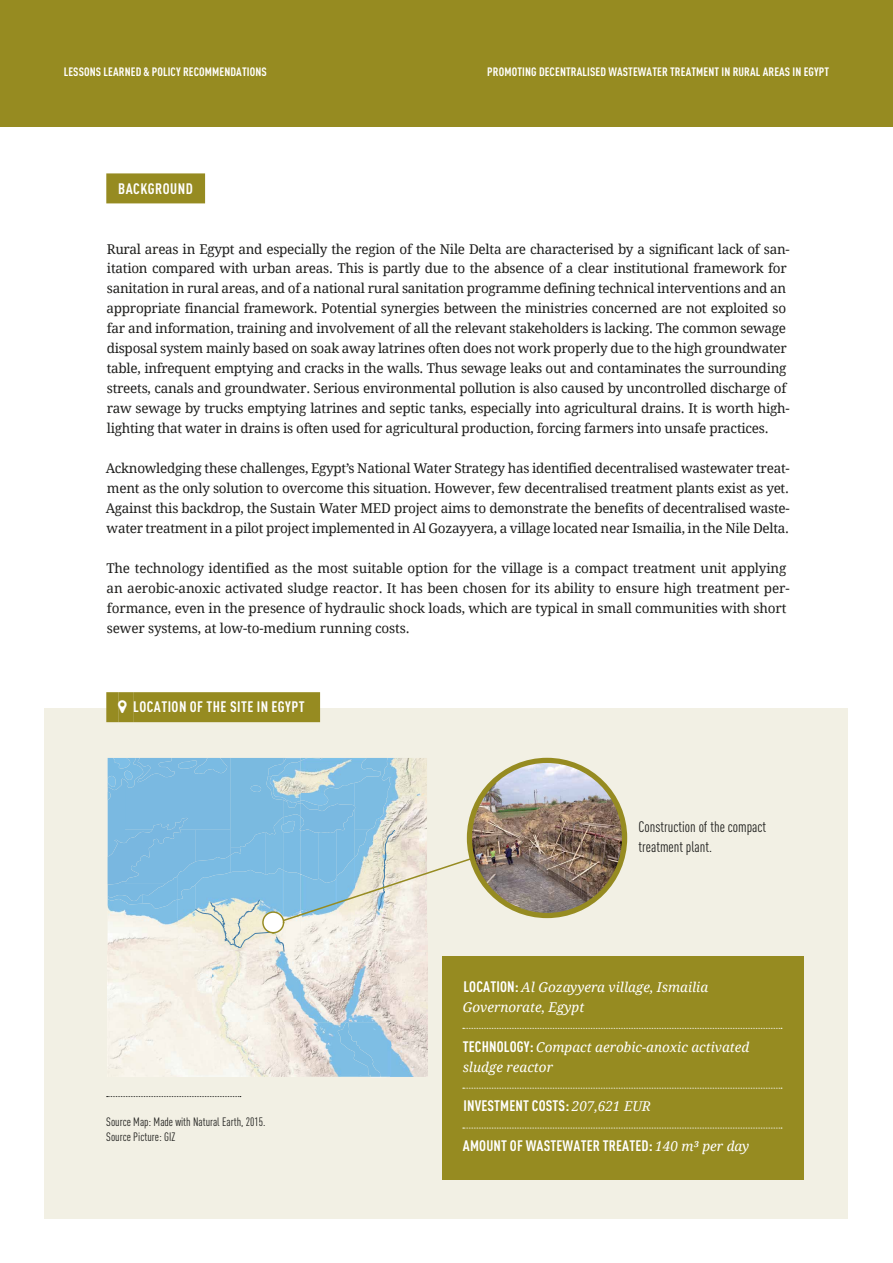
<style>
.page{position:relative;width:893px;height:1263px;background:#fff}
.page>*{position:absolute;margin:0;border:0;box-sizing:border-box;transform-origin:0 0}
.t1{font:700 condensed 15px "DINOT";letter-spacing:.01em;color:#fff}
.t2{font:condensed 15px/20px "DINOT";color:#1d1d1b}
.t3{font:700 condensed 15px "DINOT";letter-spacing:.03em;color:#fff}
.t4{font:13.5px/20px "Droid Serif";letter-spacing:-.02em;color:#1d1d1b}
.t5{font:italic 13.5px/20px "Droid Serif";color:#fff}
.t6{font:700 condensed 12px "DINOT";letter-spacing:.01em;color:#fff}
.t7{font:condensed 12px/15px "DINOT";color:#1d1d1b}
.s1{font-family:"DINOT";font-weight:700;font-style:normal;font-stretch:condensed;font-size:15px}
.s2{font-family:"Droid Serif";font-weight:400;font-style:italic;font-stretch:normal;font-size:13.5px}
</style>
<div class="page">
<div style="left:45px;top:708px;width:803px;height:510px;background:#f2f0e4"></div>
<img style="left:108px;top:951px;width:319px;height:126px">
<img style="left:301px;top:951px;width:1px;height:125px">
<img style="left:338px;top:1022px;width:43px;height:55px">
<div style="left:106px;top:173px;width:99px;height:30px;background:#968b21"></div>
<div style="left:106px;top:692px;width:12px;height:30px;background:#968b21"></div>
<div style="left:118px;top:692px;width:15px;height:30px;background:#968b21"></div>
<div style="left:133px;top:692px;width:187px;height:30px;background:#968b21"></div>
<svg style="left:107px;top:758px;width:444px;height:193px"></svg>
<div style="left:0;top:0;width:893px;height:126px;background:#968b21"></div>
<svg style="left:107px;top:1096px;width:134px;height:1px"></svg>
<div style="left:442px;top:956px;width:362px;height:224px;background:#968b21"></div>
<svg style="left:463px;top:1028px;width:319px;height:1px"></svg>
<svg style="left:463px;top:1088px;width:319px;height:1px"></svg>
<svg style="left:463px;top:1128px;width:319px;height:1px"></svg>
<img style="left:469px;top:760px;width:156px;height:155px;border-radius:78px">
<div style="left:467px;top:758px;width:160px;height:160px;border:5px solid #968b21;border-radius:50%"></div>
<svg style="left:262px;top:911px;width:22px;height:22px"></svg>
<svg style="left:118px;top:700px;width:1px;height:13px"></svg>
<p class="t6" style="left:64px;top:65px;width:205px">LESSONS LEARNED &amp; POLICY RECOMMENDATIONS</p>
<p class="t6" style="left:487px;top:65px;width:343px">PROMOTING DECENTRALISED WASTEWATER TREATMENT IN RURAL AREAS IN EGYPT</p>
<p class="t3" style="left:118px;top:179px;width:76px">BACKGROUND</p>
<p class="t4" style="left:107px;top:239px;width:685px">Rural areas in Egypt and especially the region of the Nile Delta are characterised by a significant lack of san&shy;itation compared with urban areas. This is partly due to the absence of a clear institutional framework for sanitation in rural areas, and of a national rural sanitation programme defining technical interventions and an appropriate financial framework. Potential synergies between the ministries concerned are not exploited so far and information, training and involvement of all the relevant stakeholders is lacking. The common sewage disposal system mainly based on soak away latrines often does not work properly due to the high groundwater table, infrequent emptying and cracks in the walls. Thus sewage leaks out and contaminates the surrounding streets, canals and groundwater. Serious environmental pollution is also caused by uncontrolled discharge of raw sewage by trucks emptying latrines and septic tanks, especially into agricultural drains. It is worth high&shy;lighting that water in drains is often used for agricultural production, forcing farmers into unsafe practices.</p>
<p class="t4" style="left:106px;top:458px;width:685px;text-align:justify">Acknowledging these challenges, Egypt’s National Water Strategy has identified decentralised wastewater treat&shy;ment as the only solution to overcome this situation. However, few decentralised treatment plants exist as yet.<br>Against this backdrop, the Sustain Water MED project aims to demonstrate the benefits of decentralised waste&shy;water treatment in a pilot project implemented in Al Gozayyera, a village located near Ismailia, in the Nile Delta.</p>
<p class="t4" style="left:106px;top:558px;width:685px">The technology identified as the most suitable option for the village is a compact treatment unit applying an aerobic-anoxic activated sludge reactor. It has been chosen for its ability to ensure high treatment per&shy;formance, even in the presence of hydraulic shock loads, which are typical in small communities with short sewer systems, at low-to-medium running costs.</p>
<p class="t3" style="left:133px;top:698px;width:173px">LOCATION OF THE SITE IN EGYPT</p>
<p class="t7" style="left:106px;top:1114px;width:161px">Source Map: Made with Natural Earth, 2015.<br>Source Picture: GIZ</p>
<p class="t2" style="left:638px;top:817px;width:129px">Construction of the compact treatment plant.</p>
<p class="t5" style="left:463px;top:977px;width:247px"><span class="s1">LOCATION:</span> Al Gozayyera village, Ismailia<br>Governorate, Egypt</p>
<p class="t5" style="left:463px;top:1037px;width:288px"><span class="s1">TECHNOLOGY:</span> Compact aerobic-anoxic activated sludge reactor</p>
<p class="t1" style="left:463px;top:1097px;width:189px">INVESTMENT COSTS: <span class="s2">207,621 EUR</span></p>
<p class="t1" style="left:463px;top:1137px;width:288px">AMOUNT OF WASTEWATER TREATED: <span class="s2">140 m³ per day</span></p>
</div>
